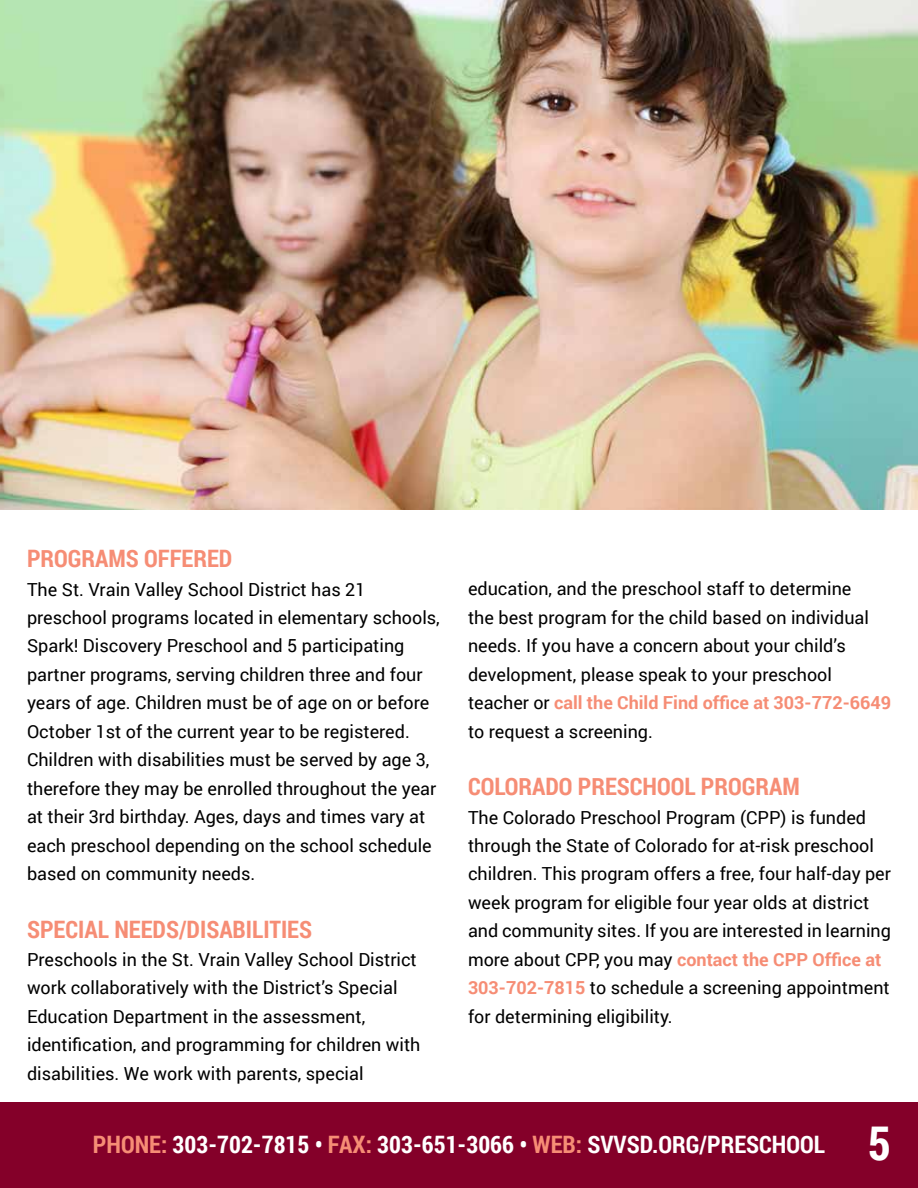
<style>
.page{position:relative;width:918px;height:1188px;background:#fff}
.page>*{position:absolute;margin:0;border:0;box-sizing:border-box;transform-origin:0 0}
.t1{font:700 46.5px "Roboto Condensed";color:#fff}
.t2{font:700 24px "Roboto Condensed";color:#f68d75}
.t3{font:700 24px "Roboto Condensed";color:#fff}
.t4{font:18px/28.5px "Roboto";color:#000}
.s1{font-weight:700;color:#f68d75}
.s2{color:#f68d75}
</style>
<div class="page">
<img style="left:0;top:0;width:918px;height:510px">
<div style="left:0;top:1102px;width:918px;height:86px;background:#840029"></div>
<h2 class="t2" style="left:27px;top:542px;width:207px">PROGRAMS OFFERED</h2>
<p class="t4" style="left:27px;top:574px;width:414px">The St. Vrain Valley School District has 21 preschool programs located in elementary schools, Spark! Discovery Preschool and 5 participating partner programs, serving children three and four years of age. Children must be of age on or before October 1st of the current year to be registered.<br>Children with disabilities must be served by age 3, therefore they may be enrolled throughout the year at their 3rd birthday. Ages, days and times vary at each preschool depending on the school schedule based on community needs.</p>
<h2 class="t2" style="left:27px;top:912px;width:287px">SPECIAL NEEDS/DISABILITIES</h2>
<p class="t4" style="left:27px;top:945px;width:395px">Preschools in the St. Vrain Valley School District work collaboratively with the District’s Special Education Department in the assessment, identification, and programming for children with disabilities. We work with parents, special</p>
<p class="t4" style="left:468px;top:574px;width:425px">education, and the preschool staff to determine<br>the best program for the child based on individual needs. If you have a concern about your child’s development, please speak to your preschool teacher or <span class="s1">call the Child Find office at 303-772-6649 </span>to request a screening.</p>
<h2 class="t2" style="left:468px;top:770px;width:333px">COLORADO PRESCHOOL PROGRAM</h2>
<p class="t4" style="left:468px;top:802px;width:425px">The Colorado Preschool Program (CPP) is funded through the State of Colorado for at-risk preschool children. This program offers a free, four half-day per week program for eligible four year olds at district and community sites. If you are interested in learning more about CPP, you may <span class="s1">contact the CPP Office at 303-702-7815</span> to schedule a screening appointment for determining eligibility.</p>
<h2 class="t3" style="left:93px;top:1127px;width:734px"><span class="s2">PHONE:</span> 303-702-7815 • <span class="s2">FAX:</span> 303-651-3066 • <span class="s2">WEB:</span> SVVSD.ORG/PRESCHOOL</h2>
<h1 class="t1" style="left:868px;top:1111px;width:25px">5</h1>
</div>
